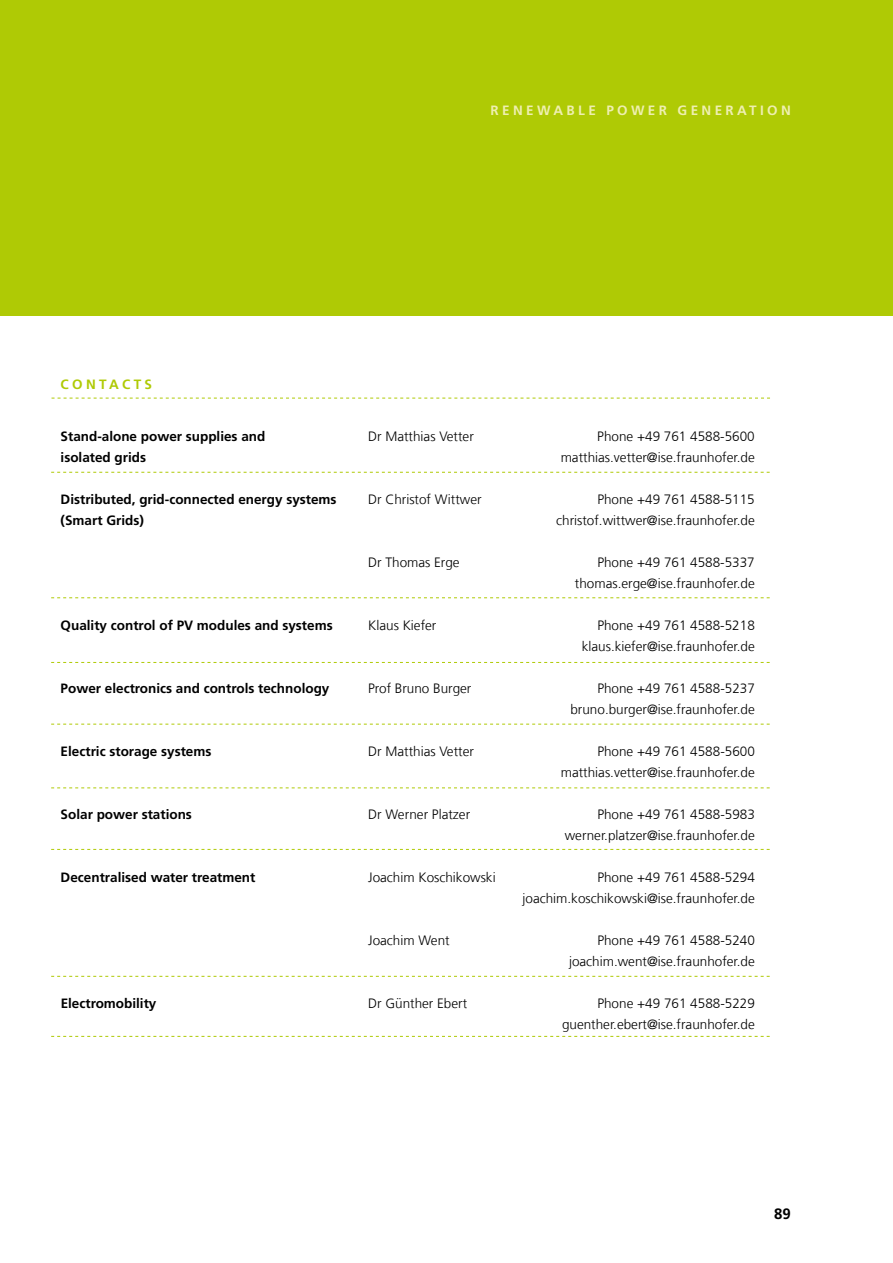
<style>
.page{position:relative;width:893px;height:1263px;background:#fff}
.page>*{position:absolute;margin:0;border:0;box-sizing:border-box;transform-origin:0 0}
.t1{font:700 15px "Frutiger LT Com";color:#000}
.t2{font:300 13.5px/21px "Frutiger LT Com";color:#000;text-align:right}
.t3{font:700 13.5px "Frutiger LT Com";color:#000}
.t4{font:700 13.5px "Frutiger LT Com";letter-spacing:.25em;color:#eeefb1}
.t5{font:700 13.5px "Frutiger LT Com";color:#afca05}
</style>
<div class="page">
<div style="left:0;top:0;width:893px;height:315px;background:#afca05"></div>
<svg style="left:51px;top:787px;width:719px;height:1px"></svg>
<svg style="left:51px;top:472px;width:719px;height:1px"></svg>
<svg style="left:51px;top:597px;width:719px;height:1px"></svg>
<svg style="left:51px;top:662px;width:719px;height:1px"></svg>
<svg style="left:51px;top:724px;width:719px;height:1px"></svg>
<svg style="left:51px;top:398px;width:719px;height:1px"></svg>
<svg style="left:51px;top:976px;width:719px;height:1px"></svg>
<svg style="left:51px;top:849px;width:719px;height:1px"></svg>
<svg style="left:51px;top:1036px;width:719px;height:1px"></svg>
<p class="t5" style="left:61px;top:376px;width:25px">Contact</p>
<p class="t5" style="left:145px;top:376px;width:9px">s</p>
<p class="t4" style="left:491px;top:102px;width:302px">RENEWABLE POWER GENERATION</p>
<p class="t3" style="left:61px;top:428px;width:206px">Stand-alone power supplies and</p>
<p class="t2" style="left:368px;top:426px;width:107px">Dr Matthias Vetter</p>
<p class="t2" style="left:597px;top:426px;width:159px">Phone +49 761 4588-5600</p>
<p class="t3" style="left:61px;top:449px;width:87px">isolated grids</p>
<p class="t2" style="left:561px;top:447px;width:196px">matthias.vetter@ise.fraunhofer.de</p>
<p class="t3" style="left:61px;top:491px;width:278px">Distributed, grid-connected energy systems</p>
<p class="t2" style="left:368px;top:489px;width:115px">Dr Christof Wittwer</p>
<p class="t2" style="left:597px;top:489px;width:159px">Phone +49 761 4588-5115</p>
<p class="t3" style="left:61px;top:512px;width:85px">(Smart Grids)</p>
<p class="t2" style="left:556px;top:510px;width:200px">christof.wittwer@ise.fraunhofer.de</p>
<p class="t2" style="left:368px;top:552px;width:93px">Dr Thomas Erge</p>
<p class="t2" style="left:575px;top:552px;width:181px">Phone +49 761 4588-5337 thomas.erge@ise.fraunhofer.de</p>
<p class="t3" style="left:61px;top:617px;width:274px">Quality control of PV modules and systems</p>
<p class="t2" style="left:368px;top:615px;width:70px">Klaus Kiefer</p>
<p class="t2" style="left:582px;top:615px;width:175px">Phone +49 761 4588-5218 klaus.kiefer@ise.fraunhofer.de</p>
<p class="t3" style="left:61px;top:680px;width:270px">Power electronics and controls technology</p>
<p class="t2" style="left:368px;top:678px;width:105px">Prof Bruno Burger</p>
<p class="t2" style="left:570px;top:678px;width:186px">Phone +49 761 4588-5237 bruno.burger@ise.fraunhofer.de</p>
<p class="t3" style="left:61px;top:743px;width:152px">Electric storage systems</p>
<p class="t2" style="left:368px;top:741px;width:107px">Dr Matthias Vetter</p>
<p class="t2" style="left:561px;top:741px;width:196px">Phone +49 761 4588-5600 matthias.vetter@ise.fraunhofer.de</p>
<p class="t3" style="left:61px;top:806px;width:133px">Solar power stations</p>
<p class="t2" style="left:368px;top:804px;width:103px">Dr Werner Platzer</p>
<p class="t2" style="left:565px;top:804px;width:192px">Phone +49 761 4588-5983 werner.platzer@ise.fraunhofer.de</p>
<p class="t3" style="left:61px;top:869px;width:196px">Decentralised water treatment</p>
<p class="t2" style="left:368px;top:867px;width:129px">Joachim Koschikowski</p>
<p class="t2" style="left:522px;top:867px;width:234px">Phone +49 761 4588-5294 joachim.koschikowski@ise.fraunhofer.de</p>
<p class="t2" style="left:368px;top:930px;width:83px">Joachim Went</p>
<p class="t2" style="left:569px;top:930px;width:187px">Phone +49 761 4588-5240 joachim.went@ise.fraunhofer.de</p>
<p class="t3" style="left:61px;top:995px;width:97px">Electromobility</p>
<p class="t2" style="left:368px;top:993px;width:101px">Dr Günther Ebert</p>
<p class="t2" style="left:562px;top:993px;width:194px">Phone +49 761 4588-5229 guenther.ebert@ise.fraunhofer.de</p>
<p class="t1" style="left:774px;top:1205px;width:18px">89</p>
</div>
